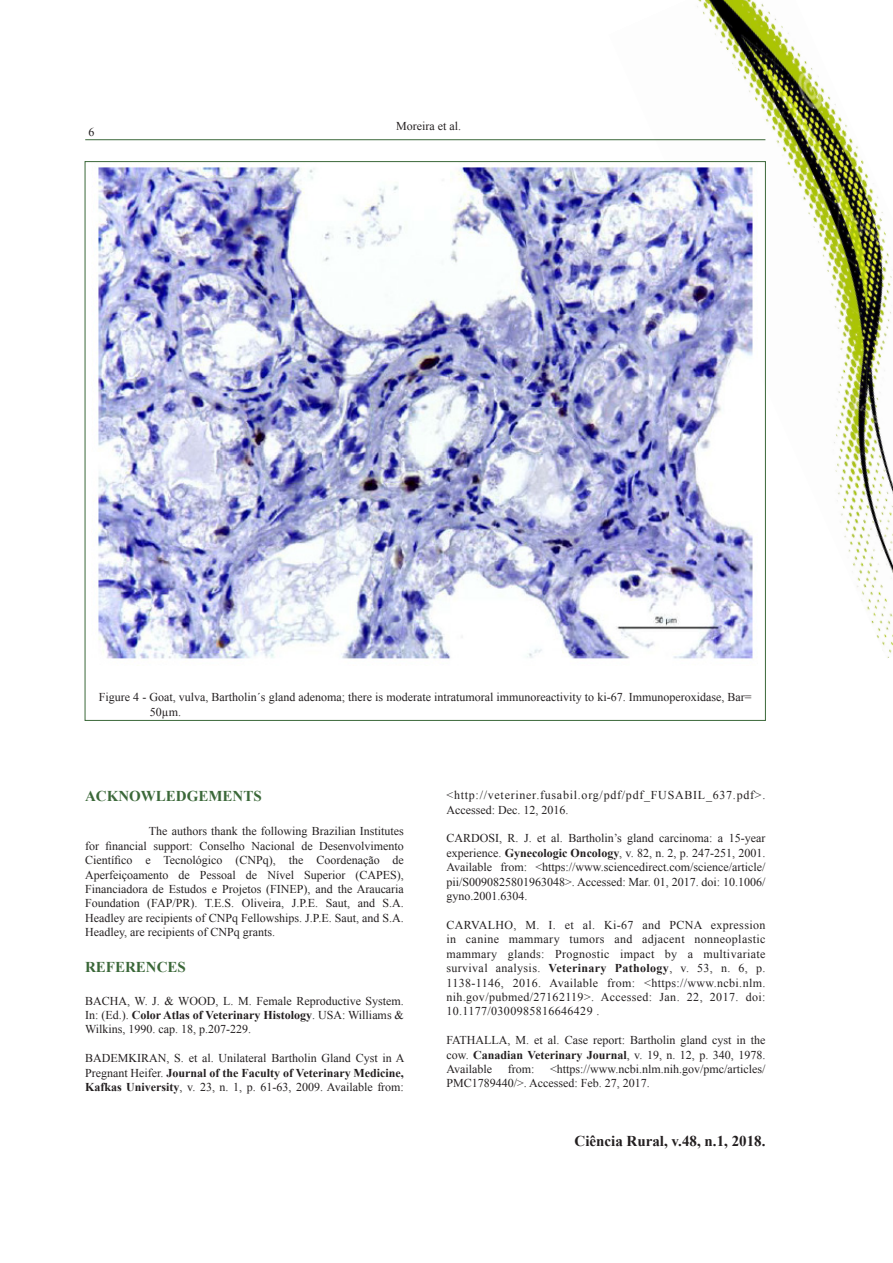
<style>
.page{position:relative;width:893px;height:1263px;background:#fff}
.page>*{position:absolute;margin:0;border:0;box-sizing:border-box;transform-origin:0 0}
.t1{font:700 15px "Times New Roman";color:#231f20}
.t2{font:700 15px "Times New Roman";color:#3b6839}
.t3{font:12px/14.4px "Times New Roman";color:#231f20;text-align:justify}
.t4{font:12px/14.4px "Times New Roman";letter-spacing:.06em;color:#231f20}
.s1{font-weight:700}
</style>
<div class="page">
<img style="left:608px;top:0;width:285px;height:658px">
<hr style="left:85px;top:139px;width:680px;height:1px;background:#3b6839">
<img style="left:94px;top:163px;width:665px;height:496px">
<p class="t3" style="left:88px;top:125px;width:7px">6</p>
<p class="t3" style="left:396px;top:119px;width:66px">Moreira et al.</p>
<p class="t3" style="left:150px;top:690px;width:603px;text-indent:-51px">Figure 4 - Goat, vulva, Bartholin´s gland adenoma; there is moderate intratumoral immunoreactivity to ki-67. Immunoperoxidase, Bar=<br>50µm.</p>
<p class="t2" style="left:85px;top:786px;width:178px">ACKNOWLEDGEMENTS</p>
<p class="t3" style="left:85px;top:824px;width:320px;text-indent:64px">The authors thank the following Brazilian Institutes for financial support: Conselho Nacional de Desenvolvimento Científico e Tecnológico (CNPq), the Coordenação de Aperfeiçoamento de Pessoal de Nível Superior (CAPES), Financiadora de Estudos e Projetos (FINEP), and the Araucaria Foundation (FAP/PR). T.E.S. Oliveira, J.P.E. Saut, and S.A.<br>Headley are recipients of CNPq Fellowships. J.P.E. Saut, and S.A.<br>Headley, are recipients of CNPq grants.</p>
<p class="t2" style="left:85px;top:957px;width:102px">REFERENCES</p>
<p class="t3" style="left:85px;top:993px;width:320px">BACHA, W. J. &amp; WOOD, L. M. Female Reproductive System.<br>In: (Ed.). <span class="s1">Color Atlas of Veterinary Histology</span>. USA: Williams &amp; Wilkins, 1990. cap. 18, p.207-229.</p>
<p class="t3" style="left:85px;top:1051px;width:321px">BADEMKIRAN, S. et al. Unilateral Bartholin Gland Cyst in A Pregnant Heifer. <span class="s1">Journal of the Faculty of Veterinary Medicine, Kafkas University</span>, v. 23, n. 1, p. 61-63, 2009. Available from:</p>
<p class="t4" style="left:446px;top:788px;width:320px">&lt;http://veteriner.fusabil.org/pdf/pdf_FUSABIL_637.pdf&gt;.<br>Accessed: Dec. 12, 2016.</p>
<p class="t3" style="left:446px;top:831px;width:320px">CARDOSI, R. J. et al. Bartholin’s gland carcinoma: a 15-year experience. <span class="s1">Gynecologic Oncology</span>, v. 82, n. 2, p. 247-251, 2001.<br>Available from: &lt;https://www.sciencedirect.com/science/article/ pii/S0090825801963048&gt;. Accessed: Mar. 01, 2017. doi: 10.1006/ gyno.2001.6304.</p>
<p class="t3" style="left:446px;top:917px;width:320px">CARVALHO, M. I. et al. Ki-67 and PCNA expression in canine mammary tumors and adjacent nonneoplastic mammary glands: Prognostic impact by a multivariate survival analysis. <span class="s1">Veterinary Pathology</span>, v. 53, n. 6, p.<br>1138-1146, 2016. Available from: &lt;https://www.ncbi.nlm. nih.gov/pubmed/27162119&gt;. Accessed: Jan. 22, 2017. doi:<br>10.1177/0300985816646429 .</p>
<p class="t3" style="left:446px;top:1033px;width:320px">FATHALLA, M. et al. Case report: Bartholin gland cyst in the cow. <span class="s1">Canadian Veterinary Journal</span>, v. 19, n. 12, p. 340, 1978.<br>Available</p>
<p class="t3" style="left:446px;top:1061px;width:320px;text-indent:104px">&lt;https://www.ncbi.nlm.nih.gov/pmc/articles/<br>PMC1789440/&gt;. Accessed: Feb. 27, 2017.</p>
<p class="t3" style="left:508px;top:1061px;width:28px">from:</p>
<p class="t1" style="left:575px;top:1130px;width:192px">Ciência Rural, v.48, n.1, 2018.</p>
</div>
